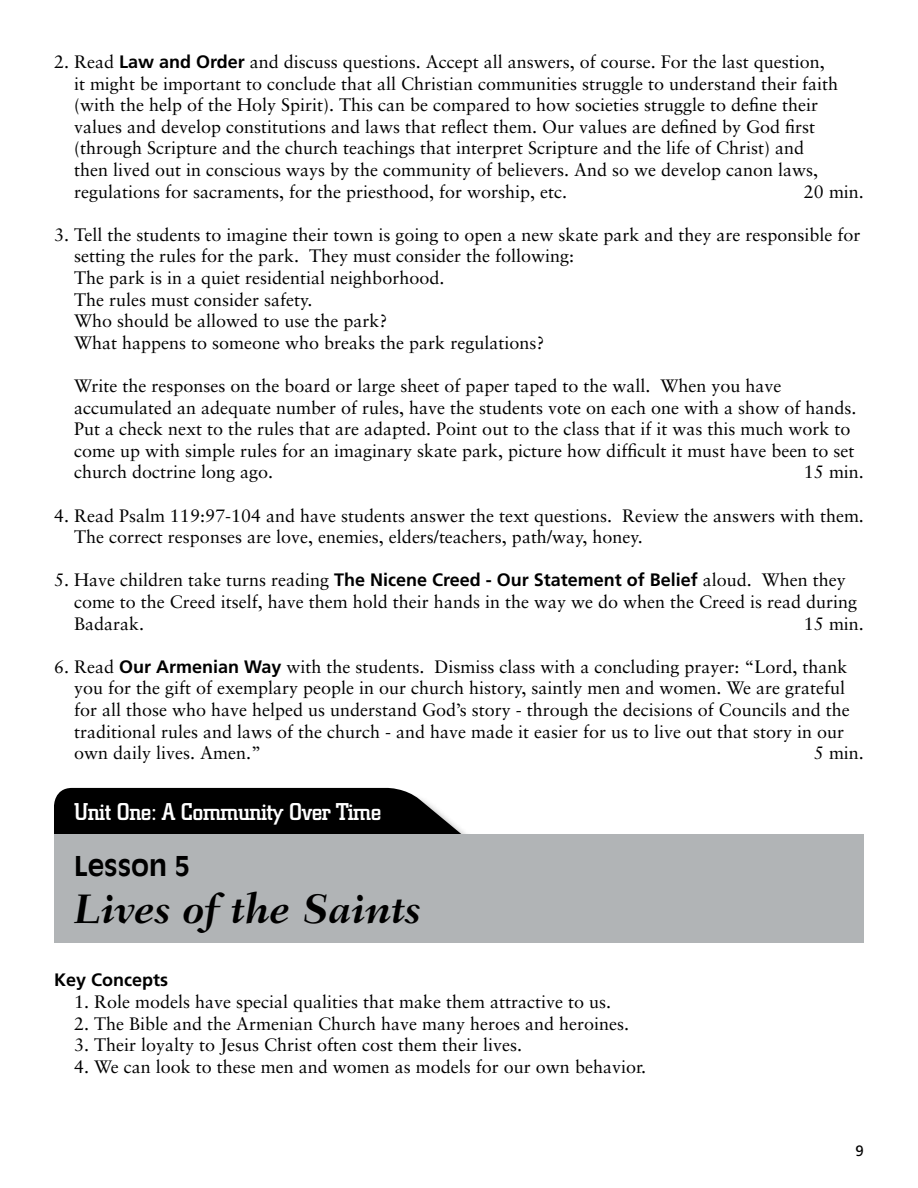
<style>
.page{position:relative;width:918px;height:1188px;background:#fff}
.page>*{position:absolute;margin:0;border:0;box-sizing:border-box;transform-origin:0 0}
.t1{font:italic 700 42px "Fairfield LH";color:#000}
.t2{font:700 27px "Antique Olive";color:#000}
.t3{font:500 24px "City";letter-spacing:-.02em;color:#fff}
.t4{font:18px/21.6px "Sabon";color:#000}
.t5{font:700 18px "Frutiger";color:#000}
.t6{font:15px "Frutiger";color:#000}
.s1{font-family:"Frutiger";font-weight:700}
</style>
<div class="page">
<svg style="left:54px;top:788px;width:412px;height:46px;background:#141414"></svg>
<div style="left:54px;top:834px;width:810px;height:109px;background:#b1b4b6"></div>
<p class="t4" style="left:74px;top:51px;width:766px;text-indent:-20px">2. Read <span class="s1">Law and Order</span> and discuss questions. Accept all answers, of course. For the last question, it might be important to conclude that all Christian communities struggle to understand their faith (with the help of the Holy Spirit). This can be compared to how societies struggle to define their values and develop constitutions and laws that reflect them. Our values are defined by God first (through Scripture and the church teachings that interpret Scripture and the life of Christ) and then lived out in conscious ways by the community of believers. And so we develop canon laws, regulations for sacraments, for the priesthood, for worship, etc.</p>
<p class="t4" style="left:804px;top:180px;width:62px">20 min.</p>
<p class="t4" style="left:74px;top:224px;width:788px;text-indent:-20px">3. Tell the students to imagine their town is going to open a new skate park and they are responsible for setting the rules for the park. They must consider the following:<br>The park is in a quiet residential neighborhood.<br>The rules must consider safety.<br>Who should be allowed to use the park?<br>What happens to someone who breaks the park regulations?</p>
<p class="t4" style="left:74px;top:375px;width:784px">Write the responses on the board or large sheet of paper taped to the wall. When you have accumulated an adequate number of rules, have the students vote on each one with a show of hands.<br>Put a check next to the rules that are adapted. Point out to the class that if it was this much work to come up with simple rules for an imaginary skate park, picture how difficult it must have been to set church doctrine long ago.</p>
<p class="t4" style="left:804px;top:461px;width:62px">15 min.</p>
<p class="t4" style="left:74px;top:504px;width:791px;text-indent:-20px">4. Read Psalm 119:97-104 and have students answer the text questions. Review the answers with them.<br>The correct responses are love, enemies, elders/teachers, path/way, honey.</p>
<p class="t4" style="left:74px;top:569px;width:785px;text-indent:-20px">5. Have children take turns reading <span class="s1">The Nicene Creed - Our Statement of Belief</span> aloud. When they come to the Creed itself, have them hold their hands in the way we do when the Creed is read during<br>Badarak.</p>
<p class="t4" style="left:804px;top:612px;width:62px">15 min.</p>
<p class="t4" style="left:74px;top:656px;width:777px;text-indent:-20px">6. Read <span class="s1">Our Armenian Way</span> with the students. Dismiss class with a concluding prayer: “Lord, thank you for the gift of exemplary people in our church history, saintly men and women. We are grateful for all those who have helped us understand God’s story - through the decisions of Councils and the traditional rules and laws of the church - and have made it easier for us to live out that story in our own daily lives. Amen.”</p>
<p class="t4" style="left:814px;top:742px;width:52px">5 min.</p>
<h3 class="t3" style="left:74px;top:799px;width:309px">Unit One: A Community Over Time</h3>
<h2 class="t2" style="left:74px;top:850px;width:117px">Lesson 5</h2>
<h1 class="t1" style="left:74px;top:885px;width:348px">Lives of the Saints</h1>
<p class="t5" style="left:54px;top:970px;width:116px">Key Concepts</p>
<p class="t4" style="left:74px;top:991px;width:538px">1. Role models have special qualities that make them attractive to us.</p>
<p class="t4" style="left:74px;top:1012px;width:557px">2. The Bible and the Armenian Church have many heroes and heroines.</p>
<p class="t4" style="left:74px;top:1034px;width:450px">3. Their loyalty to Jesus Christ often cost them their lives.</p>
<p class="t4" style="left:74px;top:1056px;width:573px">4. We can look to these men and women as models for our own behavior.</p>
<p class="t6" style="left:856px;top:1142px;width:10px">9</p>
</div>
